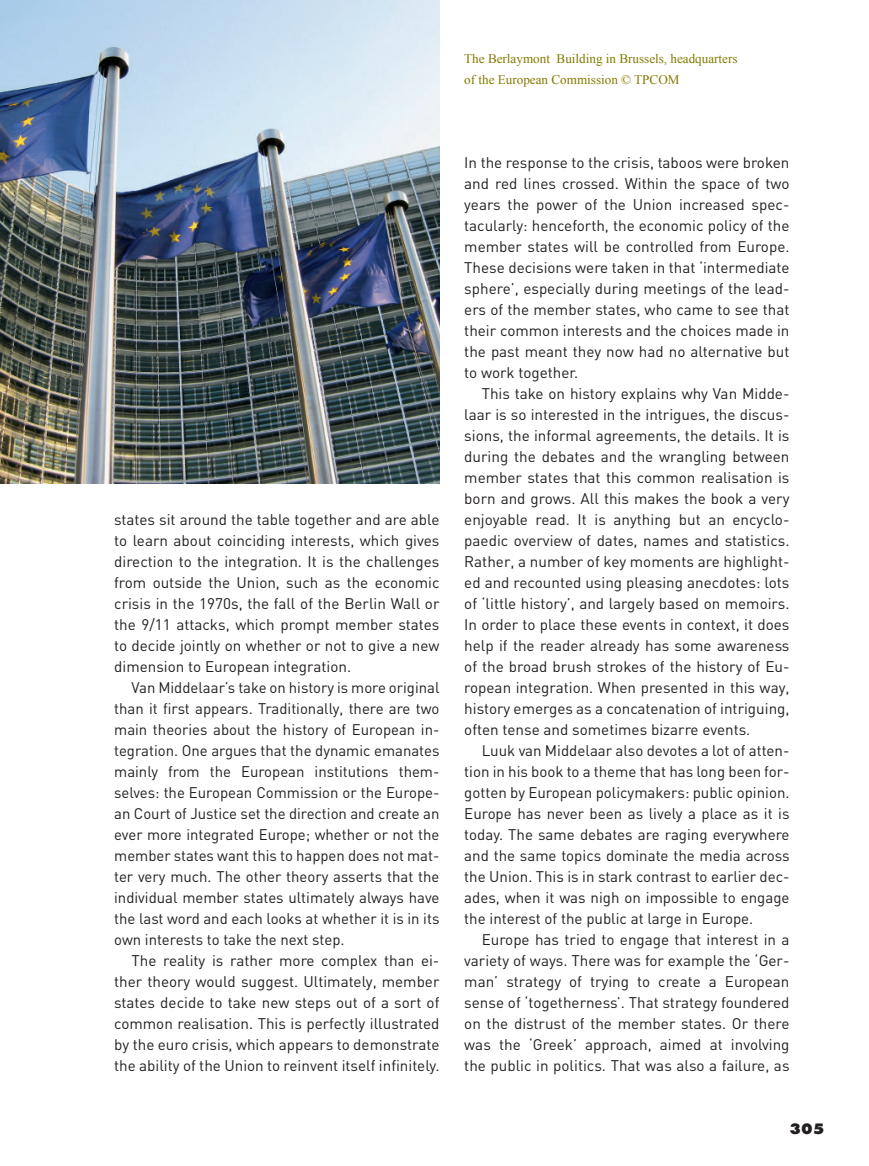
<style>
.page{position:relative;width:869px;height:1166px;background:#fff}
.page>*{position:absolute;margin:0;border:0;box-sizing:border-box;transform-origin:0 0}
.t1{font:15.22px/21px "DIN";color:#231f20;text-align:justify}
.t2{font:800 14px "Futura";color:#231f20}
.t3{font:13.12px/21px "Times New Roman";color:#837a00}
</style>
<div class="page">
<img style="left:0;top:0;width:439px;height:483px">
<p class="t3" style="left:464px;top:49px;width:275px">The Berlaymont Building in Brussels, headquarters of the European Commission © TPCOM</p>
<p class="t1" style="left:114px;top:510px;width:326px">states sit around the table together and are able to learn about coinciding interests, which gives direction to the integration. It is the challenges from outside the Union, such as the economic crisis in the 1970s, the fall of the Berlin Wall or the 9/11 attacks, which prompt member states to decide jointly on whether or not to give a new dimension to European integration.</p>
<p class="t1" style="left:114px;top:678px;width:326px;text-indent:17px">Van Middelaar’s take on history is more original than it first appears. Traditionally, there are two main theories about the history of European in&shy;tegration. One argues that the dynamic emanates mainly from the European institutions them&shy;selves: the European Commission or the Europe&shy;an Court of Justice set the direction and create an ever more integrated Europe; whether or not the member states want this to happen does not mat&shy;ter very much. The other theory asserts that the individual member states ultimately always have the last word and each looks at whether it is in its own interests to take the next step.</p>
<p class="t1" style="left:114px;top:951px;width:326px;text-indent:17px">The reality is rather more complex than ei&shy;ther theory would suggest. Ultimately, member states decide to take new steps out of a sort of common realisation. This is perfectly illustrated by the euro crisis, which appears to demonstrate the ability of the Union to reinvent itself infinitely.</p>
<p class="t1" style="left:464px;top:153px;width:326px">In the response to the crisis, taboos were broken and red lines crossed. Within the space of two years the power of the Union increased spec&shy;tacularly: henceforth, the economic policy of the member states will be controlled from Europe.<br>These decisions were taken in that ‘intermediate sphere’, especially during meetings of the lead&shy;ers of the member states, who came to see that their common interests and the choices made in the past meant they now had no alternative but to work together.</p>
<p class="t1" style="left:464px;top:384px;width:326px;text-indent:17px">This take on history explains why Van Midde&shy;laar is so interested in the intrigues, the discus&shy;sions, the informal agreements, the details. It is during the debates and the wrangling between member states that this common realisation is born and grows. All this makes the book a very enjoyable read. It is anything but an encyclo&shy;paedic overview of dates, names and statistics.<br>Rather, a number of key moments are highlight&shy;ed and recounted using pleasing anecdotes: lots of ‘little history’, and largely based on memoirs.<br>In order to place these events in context, it does help if the reader already has some awareness of the broad brush strokes of the history of Eu&shy;ropean integration. When presented in this way, history emerges as a concatenation of intriguing, often tense and sometimes bizarre events.</p>
<p class="t1" style="left:464px;top:741px;width:326px;text-indent:17px">Luuk van Middelaar also devotes a lot of atten&shy;tion in his book to a theme that has long been for&shy;gotten by European policymakers: public opinion.<br>Europe has never been as lively a place as it is today. The same debates are raging everywhere and the same topics dominate the media across the Union. This is in stark contrast to earlier dec&shy;ades, when it was nigh on impossible to engage the interest of the public at large in Europe.</p>
<p class="t1" style="left:464px;top:930px;width:326px;text-indent:17px">Europe has tried to engage that interest in a variety of ways. There was for example the ‘Ger&shy;man’ strategy of trying to create a European sense of ‘togetherness’. That strategy foundered on the distrust of the member states. Or there was the ‘Greek’ approach, aimed at involving the public in politics. That was also a failure, as</p>
<p class="t2" style="left:789px;top:1123px;width:36px">305</p>
</div>
